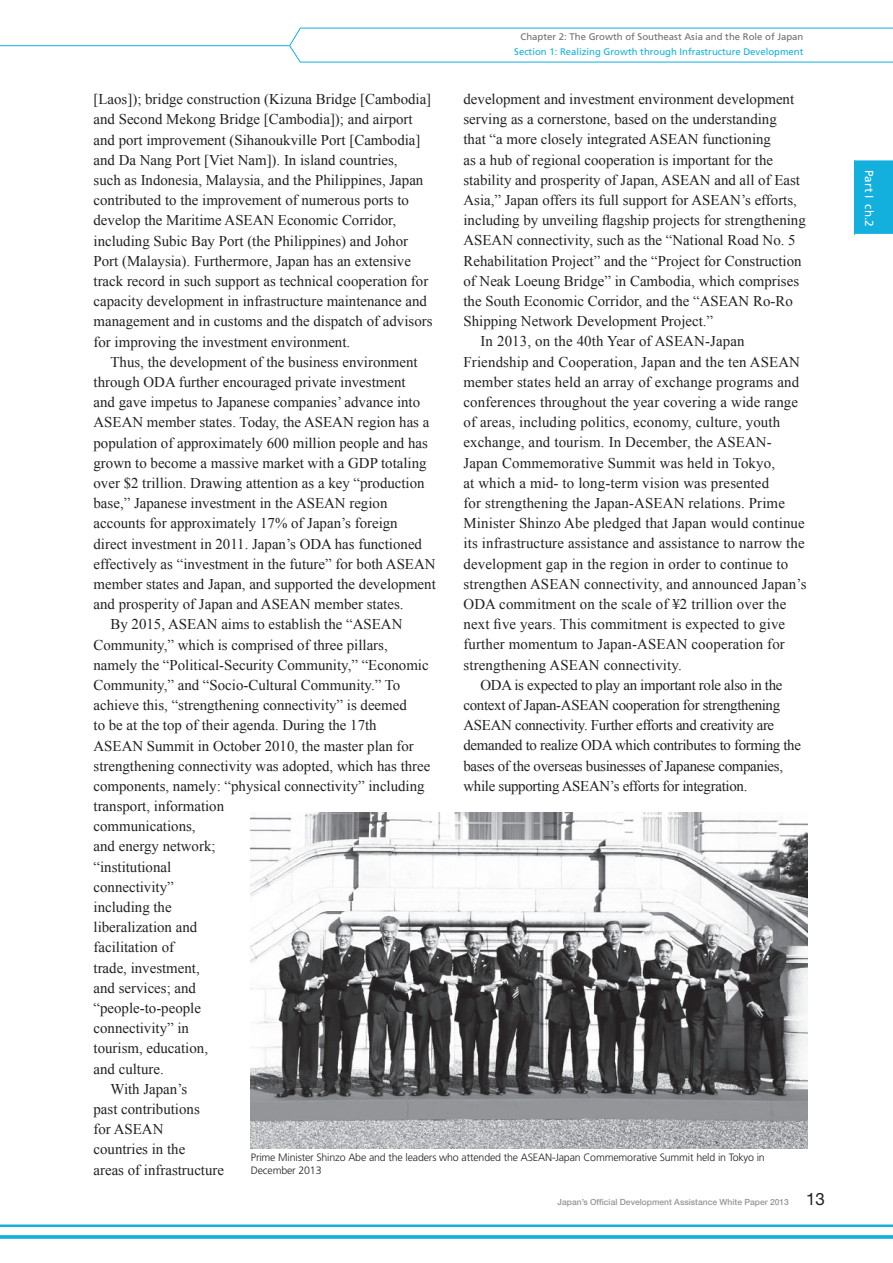
<style>
.page{position:relative;width:893px;height:1263px;background:#fff}
.page>*{position:absolute;margin:0;border:0;box-sizing:border-box;transform-origin:0 0}
.t1{font:14.85px/20.2px "Times New Roman";color:#231f20}
.t2{font:14.85px "Times New Roman";letter-spacing:-.02em;color:#231f20}
.t3{font:11.7px "Frutiger LT Std";color:#fff}
.t4{font:300 10.65px/12.8px "Frutiger LT Std";letter-spacing:-.015em;color:#231f20}
.t5{font:9.6px "Frutiger LT Std";color:#13b0de}
.t6{font:9.6px "Frutiger LT Std";color:#6c6d70}
.t7{font:500 8.55px "Helvetica Neue LT Std";color:#939598}
.s1{font-weight:400;font-size:16.95px;color:#231f20}
</style>
<div class="page">
<svg style="left:289px;top:27px;width:604px;height:36px"></svg>
<hr style="left:0;top:45px;width:289px;height:1px;background:#13b0de">
<hr style="left:0;top:1225px;width:893px;height:2px;background:#13b0de">
<hr style="left:0;top:1235px;width:893px;height:3px;background:#13b0de">
<img style="left:251px;top:812px;width:557px;height:336px">
<div style="left:855px;top:160px;width:38px;height:74px;background:#13b0de"></div>
<p class="t6" style="left:521px;top:31px;width:284px">Chapter 2: The Growth of Southeast Asia and the Role of Japan</p>
<p class="t5" style="left:514px;top:46px;width:291px">Section 1: Realizing Growth through Infrastructure Development</p>
<p class="t1" style="left:94px;top:89px;width:340px">[Laos]); bridge construction (Kizuna Bridge [Cambodia] and Second Mekong Bridge [Cambodia]); and airport and port improvement (Sihanoukville Port [Cambodia] and Da Nang Port [Viet Nam]). In island countries,<br>such as Indonesia, Malaysia, and the Philippines, Japan contributed to the improvement of numerous ports to develop the Maritime ASEAN Economic Corridor, including Subic Bay Port (the Philippines) and Johor Port (Malaysia). Furthermore, Japan has an extensive track record in such support as technical cooperation for capacity development in infrastructure maintenance and management and in customs and the dispatch of advisors for improving the investment environment.</p>
<p class="t1" style="left:111px;top:351px;width:309px">Thus, the development of the business environment</p>
<p class="t1" style="left:94px;top:372px;width:314px">through ODA further encouraged private investment</p>
<p class="t1" style="left:94px;top:392px;width:328px">and gave impetus to Japanese companies’ advance into</p>
<p class="t1" style="left:94px;top:412px;width:337px">ASEAN member states. Today, the ASEAN region has a</p>
<p class="t1" style="left:94px;top:432px;width:336px">population of approximately 600 million people and has</p>
<p class="t1" style="left:94px;top:452px;width:335px">grown to become a massive market with a GDP totaling</p>
<p class="t1" style="left:94px;top:473px;width:333px">over $2 trillion. Drawing attention as a key “production</p>
<p class="t1" style="left:94px;top:493px;width:295px">base,” Japanese investment in the ASEAN region</p>
<p class="t1" style="left:94px;top:513px;width:306px">accounts for approximately 17% of Japan’s foreign</p>
<p class="t1" style="left:94px;top:533px;width:330px">direct investment in 2011. Japan’s ODA has functioned</p>
<p class="t1" style="left:94px;top:553px;width:343px">effectively as “investment in the future” for both ASEAN</p>
<p class="t1" style="left:94px;top:574px;width:344px">member states and Japan, and supported the development</p>
<p class="t1" style="left:94px;top:594px;width:311px">and prosperity of Japan and ASEAN member states.</p>
<p class="t1" style="left:111px;top:614px;width:293px">By 2015, ASEAN aims to establish the “ASEAN</p>
<p class="t1" style="left:94px;top:634px;width:296px">Community,” which is comprised of three pillars,</p>
<p class="t1" style="left:94px;top:654px;width:337px">namely the “Political-Security Community,” “Economic</p>
<p class="t1" style="left:94px;top:675px;width:308px">Community,” and “Socio-Cultural Community.” To</p>
<p class="t1" style="left:94px;top:695px;width:315px">achieve this, “strengthening connectivity” is deemed</p>
<p class="t1" style="left:94px;top:715px;width:285px">to be at the top of their agenda. During the 17th</p>
<p class="t1" style="left:94px;top:735px;width:322px">ASEAN Summit in October 2010, the master plan for</p>
<p class="t1" style="left:94px;top:755px;width:338px">strengthening connectivity was adopted, which has three</p>
<p class="t1" style="left:94px;top:775px;width:333px">components, namely: “physical connectivity” including</p>
<p class="t1" style="left:94px;top:796px;width:132px">transport, information</p>
<p class="t1" style="left:94px;top:816px;width:104px">communications,</p>
<p class="t1" style="left:94px;top:836px;width:124px">and energy network;</p>
<p class="t1" style="left:94px;top:856px;width:79px">“institutional</p>
<p class="t1" style="left:94px;top:876px;width:82px">connectivity”</p>
<p class="t1" style="left:94px;top:897px;width:80px">including the</p>
<p class="t1" style="left:94px;top:917px;width:105px">liberalization and</p>
<p class="t1" style="left:94px;top:937px;width:82px">facilitation of</p>
<p class="t1" style="left:94px;top:957px;width:108px">trade, investment,</p>
<p class="t1" style="left:94px;top:977px;width:104px">and services; and</p>
<p class="t1" style="left:94px;top:998px;width:109px">“people-to-people</p>
<p class="t1" style="left:94px;top:1018px;width:97px">connectivity” in</p>
<p class="t1" style="left:94px;top:1038px;width:116px">tourism, education,</p>
<p class="t1" style="left:94px;top:1058px;width:72px">and culture.</p>
<p class="t1" style="left:111px;top:1078px;width:78px">With Japan’s</p>
<p class="t1" style="left:94px;top:1099px;width:108px">past contributions</p>
<p class="t1" style="left:94px;top:1119px;width:71px">for ASEAN</p>
<p class="t1" style="left:94px;top:1139px;width:93px">countries in the</p>
<p class="t1" style="left:94px;top:1159px;width:132px">areas of infrastructure</p>
<p class="t1" style="left:463px;top:89px;width:332px">development and investment environment development</p>
<p class="t1" style="left:463px;top:109px;width:315px">serving as a cornerstone, based on the understanding</p>
<p class="t1" style="left:463px;top:129px;width:309px">that “a more closely integrated ASEAN functioning</p>
<p class="t1" style="left:463px;top:149px;width:311px">as a hub of regional cooperation is important for the</p>
<p class="t1" style="left:463px;top:170px;width:338px">stability and prosperity of Japan, ASEAN and all of East</p>
<p class="t1" style="left:463px;top:190px;width:335px">Asia,” Japan offers its full support for ASEAN’s efforts,</p>
<p class="t1" style="left:463px;top:210px;width:344px">including by unveiling flagship projects for strengthening</p>
<p class="t1" style="left:463px;top:230px;width:334px">ASEAN connectivity, such as the “National Road No. 5</p>
<p class="t1" style="left:463px;top:250px;width:340px">Rehabilitation Project” and the “Project for Construction</p>
<p class="t1" style="left:463px;top:270px;width:337px">of Neak Loeung Bridge” in Cambodia, which comprises</p>
<p class="t1" style="left:463px;top:291px;width:331px">the South Economic Corridor, and the “ASEAN Ro-Ro</p>
<p class="t1" style="left:463px;top:311px;width:251px">Shipping Network Development Project.”</p>
<p class="t1" style="left:480px;top:331px;width:266px">In 2013, on the 40th Year of ASEAN-Japan</p>
<p class="t1" style="left:463px;top:351px;width:338px">Friendship and Cooperation, Japan and the ten ASEAN</p>
<p class="t1" style="left:463px;top:371px;width:337px">member states held an array of exchange programs and</p>
<p class="t1" style="left:463px;top:392px;width:336px">conferences throughout the year covering a wide range</p>
<p class="t1" style="left:463px;top:412px;width:318px">of areas, including politics, economy, culture, youth</p>
<p class="t1" style="left:463px;top:432px;width:310px">exchange, and tourism. In December, the ASEAN-</p>
<p class="t1" style="left:463px;top:452px;width:313px">Japan Commemorative Summit was held in Tokyo,</p>
<p class="t1" style="left:463px;top:472px;width:307px">at which a mid- to long-term vision was presented</p>
<p class="t1" style="left:463px;top:493px;width:323px">for strengthening the Japan-ASEAN relations. Prime</p>
<p class="t1" style="left:463px;top:513px;width:343px">Minister Shinzo Abe pledged that Japan would continue</p>
<p class="t1" style="left:463px;top:533px;width:343px">its infrastructure assistance and assistance to narrow the</p>
<p class="t1" style="left:463px;top:553px;width:326px">development gap in the region in order to continue to</p>
<p class="t1" style="left:463px;top:573px;width:345px">strengthen ASEAN connectivity, and announced Japan’s</p>
<p class="t1" style="left:463px;top:594px;width:324px">ODA commitment on the scale of ¥2 trillion over the</p>
<p class="t1" style="left:463px;top:614px;width:323px">next five years. This commitment is expected to give</p>
<p class="t1" style="left:463px;top:634px;width:323px">further momentum to Japan-ASEAN cooperation for</p>
<p class="t1" style="left:463px;top:654px;width:220px">strengthening ASEAN connectivity.</p>
<p class="t2" style="left:480px;top:675px;width:303px">ODA is expected to play an important role also in the</p>
<p class="t2" style="left:463px;top:695px;width:318px">context of Japan-ASEAN cooperation for strengthening</p>
<p class="t2" style="left:463px;top:715px;width:312px">ASEAN connectivity. Further efforts and creativity are</p>
<p class="t2" style="left:463px;top:735px;width:339px">demanded to realize ODA which contributes to forming the</p>
<p class="t2" style="left:463px;top:756px;width:321px">bases of the overseas businesses of Japanese companies,</p>
<p class="t2" style="left:463px;top:776px;width:285px">while supporting ASEAN’s efforts for integration.</p>
<p class="t4" style="left:251px;top:1151px;width:515px">Prime Minister Shinzo Abe and the leaders who attended the ASEAN-Japan Commemorative Summit held in Tokyo in<br>December 2013</p>
<p class="t7" style="left:558px;top:1197px;width:269px">Japan’s Official Development Assistance White Paper 2013 <span class="s1">13</span></p>
<p class="t3" style="left:876px;top:170px;width:58px;rotate:90deg">Part I ch.2</p>
</div>
